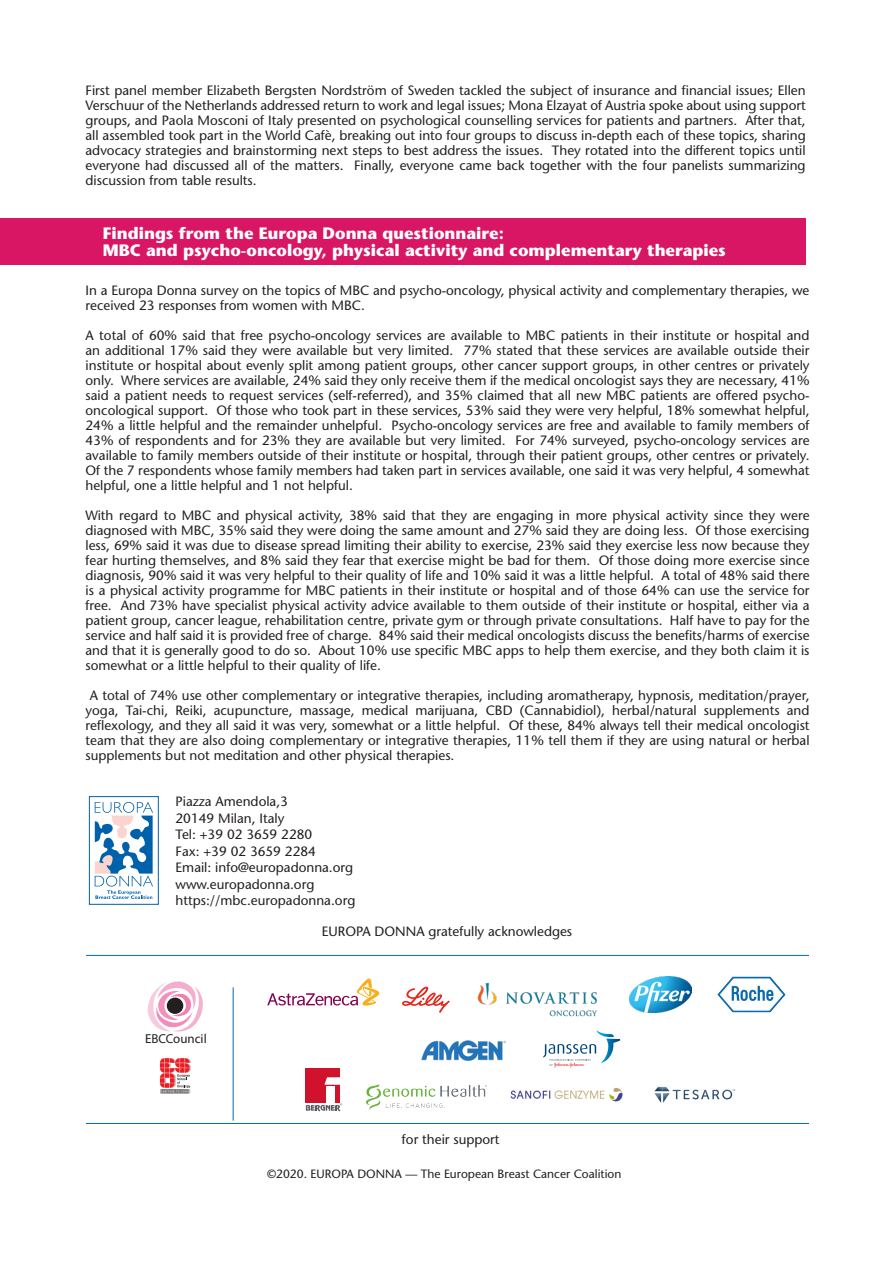
<style>
.page{position:relative;width:893px;height:1263px;background:#fff}
.page>*{position:absolute;margin:0;border:0;box-sizing:border-box;transform-origin:0 0}
.t1{font:700 16.5px/16.5px "Stone Sans Std";color:#fff}
.testo_base_9_10{font:500 13.5px/15px "Stone Sans Std";color:#231f20;text-align:justify}
.t2{font:13.05px "Myriad Pro";color:#231f20}
.testo_base_9_10-2{font:500 12px "Stone Sans Std";color:#231f20}
</style>
<div class="page">
<div style="left:0;top:218px;width:806px;height:47px;background:#d91663"></div>
<hr style="left:86px;top:1123px;width:723px;height:1px;background:#006bb6">
<hr style="left:86px;top:955px;width:723px;height:1px;background:#006bb6">
<hr style="left:233px;top:987px;width:1px;height:133px;background:#006bb6">
<svg style="left:95px;top:802px;width:58px;height:97px"></svg>
<div style="left:89px;top:796px;width:70px;height:109px;border:1px solid #0061ab"></div>
<svg style="left:267px;top:978px;width:112px;height:28px"></svg>
<svg style="left:402px;top:987px;width:48px;height:26px"></svg>
<img style="left:477px;top:983px;width:121px;height:34px">
<img style="left:630px;top:977px;width:61px;height:36px">
<img style="left:717px;top:976px;width:69px;height:37px">
<img style="left:421px;top:1041px;width:85px;height:19px">
<svg style="left:543px;top:1030px;width:77px;height:38px"></svg>
<img style="left:366px;top:1085px;width:120px;height:24px">
<img style="left:510px;top:1087px;width:113px;height:15px">
<img style="left:654px;top:1086px;width:82px;height:17px">
<div style="left:306px;top:1069px;width:34px;height:34px;background:#d1122c"></div>
<svg style="left:324px;top:1077px;width:16px;height:8px"></svg>
<div style="left:326px;top:1086px;width:8px;height:17px;background:#fff"></div>
<svg style="left:306px;top:1103px;width:36px;height:8px"></svg>
<svg style="left:147px;top:981px;width:56px;height:51px"></svg>
<div style="left:167px;top:997px;width:16px;height:17px;background:#231f20;border-radius:50%"></div>
<svg style="left:160px;top:1058px;width:31px;height:35px"></svg>
<p class="testo_base_9_10" style="left:86px;top:83px;width:722px">First panel member Elizabeth Bergsten Nordström of Sweden tackled the subject of insurance and financial issues; Ellen Verschuur of the Netherlands addressed return to work and legal issues; Mona Elzayat of Austria spoke about using support groups, and Paola Mosconi of Italy presented on psychological counselling services for patients and partners. After that, all assembled took part in the World Cafè, breaking out into four groups to discuss in-depth each of these topics, sharing advocacy strategies and brainstorming next steps to best address the issues. They rotated into the different topics until everyone had discussed all of the matters. Finally, everyone came back together with the four panelists summarizing discussion from table results.</p>
<p class="t1" style="left:103px;top:225px;width:624px">Findings from the Europa Donna questionnaire:<br>MBC and psycho-oncology, physical activity and complementary therapies</p>
<p class="testo_base_9_10" style="left:86px;top:283px;width:725px">In a Europa Donna survey on the topics of MBC and psycho-oncology, physical activity and complementary therapies, we received 23 responses from women with MBC.</p>
<p class="testo_base_9_10" style="left:86px;top:328px;width:725px">A total of 60% said that free psycho-oncology services are available to MBC patients in their institute or hospital and an additional 17% said they were available but very limited. 77% stated that these services are available outside their institute or hospital about evenly split among patient groups, other cancer support groups, in other centres or privately only. Where services are available, 24% said they only receive them if the medical oncologist says they are necessary, 41% said a patient needs to request services (self-referred), and 35% claimed that all new MBC patients are offered psycho&shy;oncological support. Of those who took part in these services, 53% said they were very helpful, 18% somewhat helpful, 24% a little helpful and the remainder unhelpful. Psycho-oncology services are free and available to family members of 43% of respondents and for 23% they are available but very limited. For 74% surveyed, psycho-oncology services are available to family members outside of their institute or hospital, through their patient groups, other centres or privately.<br>Of the 7 respondents whose family members had taken part in services available, one said it was very helpful, 4 somewhat helpful, one a little helpful and 1 not helpful.</p>
<p class="testo_base_9_10" style="left:86px;top:508px;width:725px">With regard to MBC and physical activity, 38% said that they are engaging in more physical activity since they were diagnosed with MBC, 35% said they were doing the same amount and 27% said they are doing less. Of those exercising less, 69% said it was due to disease spread limiting their ability to exercise, 23% said they exercise less now because they fear hurting themselves, and 8% said they fear that exercise might be bad for them. Of those doing more exercise since diagnosis, 90% said it was very helpful to their quality of life and 10% said it was a little helpful. A total of 48% said there is a physical activity programme for MBC patients in their institute or hospital and of those 64% can use the service for free. And 73% have specialist physical activity advice available to them outside of their institute or hospital, either via a patient group, cancer league, rehabilitation centre, private gym or through private consultations. Half have to pay for the service and half said it is provided free of charge. 84% said their medical oncologists discuss the benefits/harms of exercise and that it is generally good to do so. About 10% use specific MBC apps to help them exercise, and they both claim it is somewhat or a little helpful to their quality of life.</p>
<p class="testo_base_9_10" style="left:86px;top:688px;width:725px;text-indent:4px">A total of 74% use other complementary or integrative therapies, including aromatherapy, hypnosis, meditation/prayer, yoga, Tai-chi, Reiki, acupuncture, massage, medical marijuana, CBD (Cannabidiol), herbal/natural supplements and reflexology, and they all said it was very, somewhat or a little helpful. Of these, 84% always tell their medical oncologist team that they are also doing complementary or integrative therapies, 11% tell them if they are using natural or herbal supplements but not meditation and other physical therapies.</p>
<p class="testo_base_9_10" style="left:176px;top:794px;width:114px">Piazza Amendola,3</p>
<p class="testo_base_9_10" style="left:176px;top:810px;width:110px">20149 Milan, Italy</p>
<p class="testo_base_9_10" style="left:176px;top:827px;width:138px">Tel: +39 02 3659 2280</p>
<p class="testo_base_9_10" style="left:176px;top:843px;width:142px">Fax: +39 02 3659 2284</p>
<p class="testo_base_9_10" style="left:176px;top:860px;width:179px">Email: info@europadonna.org</p>
<p class="testo_base_9_10" style="left:176px;top:876px;width:140px">www.europadonna.org</p>
<p class="testo_base_9_10" style="left:176px;top:893px;width:181px">https://mbc.europadonna.org</p>
<p class="t2" style="left:145px;top:1030px;width:63px">EBCCouncil</p>
<p class="testo_base_9_10" style="left:322px;top:923px;width:252px">EUROPA DONNA gratefully acknowledges</p>
<p class="testo_base_9_10" style="left:402px;top:1132px;width:99px">for their support</p>
<p class="testo_base_9_10-2" style="left:267px;top:1167px;width:356px">©2020. EUROPA DONNA — The European Breast Cancer Coalition</p>
</div>
